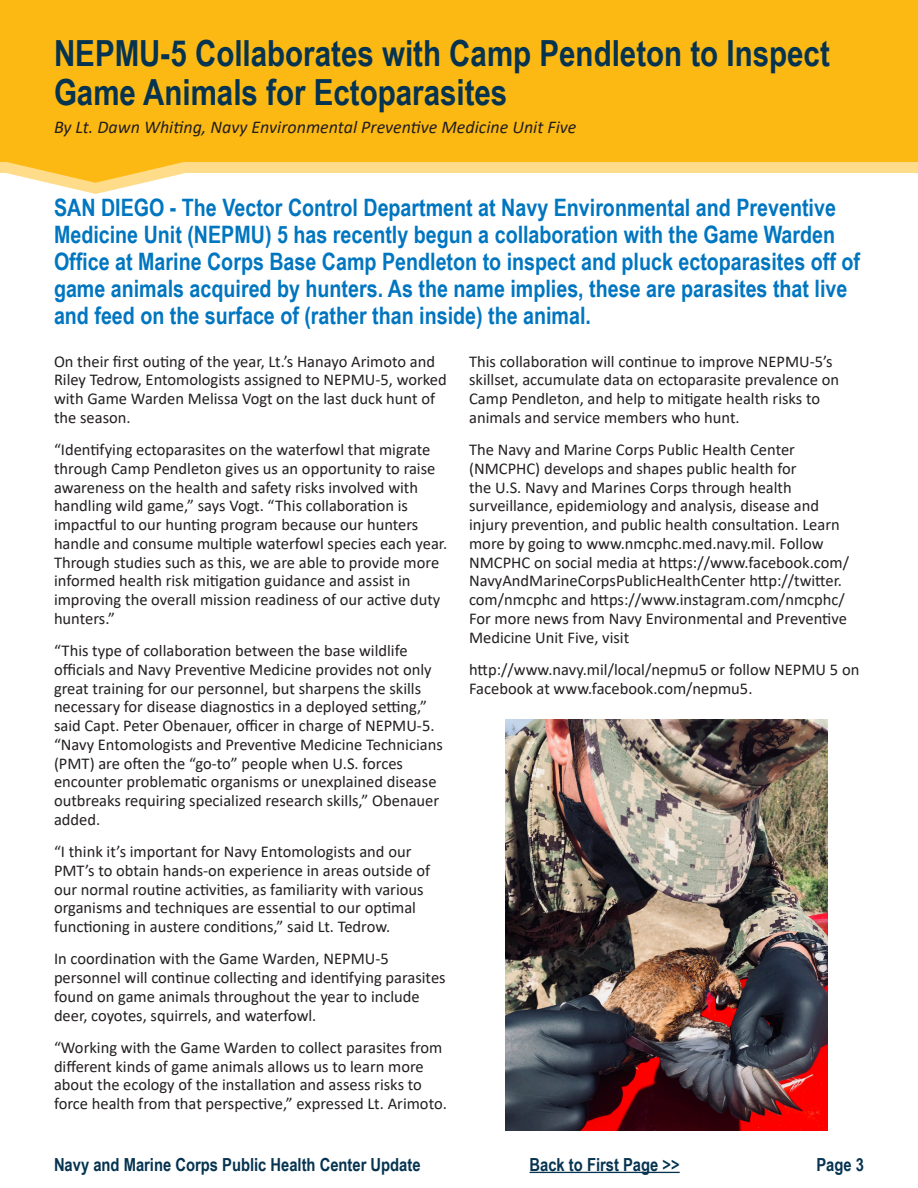
<style>
.page{position:relative;width:918px;height:1188px;background:#fff}
.page>*{position:absolute;margin:0;border:0;box-sizing:border-box;transform-origin:0 0}
.t1{font:700 36px/39px "Arial Narrow";color:#053350}
.t2{font:700 24px/27px "Arial Narrow";color:#0076c0}
.t3{font:700 18px "Arial Narrow";color:#053350}
.t4{font:italic 18px "Calibri";color:#231f20}
.t5{font:16.5px/18.8px "Calibri";color:#231f20}
</style>
<div class="page">
<div style="left:0;top:76px;width:918px;height:97px;background:#fedc89"></div>
<div style="left:0;top:0;width:918px;height:162px;background:#fdb913"></div>
<svg style="left:6px;top:162px;width:179px;height:32px"></svg>
<hr style="left:530px;top:1172px;width:150px;height:1px;background:#053350">
<img style="left:505px;top:720px;width:323px;height:411px">
<p class="t1" style="left:54px;top:32px;width:777px">NEPMU-5 Collaborates with Camp Pendleton to Inspect<br>Game Animals for Ectoparasites</p>
<p class="t4" style="left:54px;top:114px;width:524px">By Lt. Dawn Whiting, Navy Environmental Preventive Medicine Unit Five</p>
<p class="t2" style="left:54px;top:193px;width:808px">SAN DIEGO - The Vector Control Department at Navy Environmental and Preventive Medicine Unit (NEPMU) 5 has recently begun a collaboration with the Game Warden Office at Marine Corps Base Camp Pendleton to inspect and pluck ectoparasites off of game animals acquired by hunters. As the name implies, these are parasites that live and feed on the surface of (rather than inside) the animal.</p>
<p class="t5" style="left:54px;top:351px;width:394px">On their first outing of the year, Lt.’s Hanayo Arimoto and Riley Tedrow, Entomologists assigned to NEPMU-5, worked with Game Warden Melissa Vogt on the last duck hunt of the season.</p>
<p class="t5" style="left:54px;top:440px;width:395px">“Identifying ectoparasites on the waterfowl that migrate through Camp Pendleton gives us an opportunity to raise awareness on the health and safety risks involved with handling wild game,” says Vogt. “This collaboration is impactful to our hunting program because our hunters handle and consume multiple waterfowl species each year.<br>Through studies such as this, we are able to provide more informed health risk mitigation guidance and assist in improving the overall mission readiness of our active duty hunters.”</p>
<p class="t5" style="left:54px;top:641px;width:390px">“This type of collaboration between the base wildlife officials and Navy Preventive Medicine provides not only great training for our personnel, but sharpens the skills necessary for disease diagnostics in a deployed setting,” said Capt. Peter Obenauer, officer in charge of NEPMU-5. “Navy Entomologists and Preventive Medicine Technicians (PMT) are often the “go-to” people when U.S. forces encounter problematic organisms or unexplained disease outbreaks requiring specialized research skills,” Obenauer added.</p>
<p class="t5" style="left:54px;top:842px;width:378px">“I think it’s important for Navy Entomologists and our PMT’s to obtain hands-on experience in areas outside of our normal routine activities, as familiarity with various organisms and techniques are essential to our optimal functioning in austere conditions,” said Lt. Tedrow.</p>
<p class="t5" style="left:54px;top:949px;width:393px">In coordination with the Game Warden, NEPMU-5 personnel will continue collecting and identifying parasites found on game animals throughout the year to include deer, coyotes, squirrels, and waterfowl.</p>
<p class="t5" style="left:54px;top:1038px;width:394px">“Working with the Game Warden to collect parasites from different kinds of game animals allows us to learn more about the ecology of the installation and assess risks to force health from that perspective,” expressed Lt. Arimoto.</p>
<p class="t5" style="left:469px;top:351px;width:372px">This collaboration will continue to improve NEPMU-5’s skillset, accumulate data on ectoparasite prevalence on Camp Pendleton, and help to mitigate health risks to animals and service members who hunt.</p>
<p class="t5" style="left:469px;top:440px;width:381px">The Navy and Marine Corps Public Health Center (NMCPHC) develops and shapes public health for<br>the U.S. Navy and Marines Corps through health surveillance, epidemiology and analysis, disease and injury prevention, and public health consultation. Learn more by going to www.nmcphc.med.navy.mil. Follow NMCPHC on social media at https://www.facebook.com/ NavyAndMarineCorpsPublicHealthCenter http://twitter. com/nmcphc and https://www.instagram.com/nmcphc/ For more news from Navy Environmental and Preventive Medicine Unit Five, visit</p>
<p class="t5" style="left:469px;top:660px;width:392px">http://www.navy.mil/local/nepmu5 or follow NEPMU 5 on<br>Facebook at www.facebook.com/nepmu5.</p>
<p class="t3" style="left:54px;top:1151px;width:368px">Navy and Marine Corps Public Health Center Update</p>
<p class="t3" style="left:530px;top:1151px;width:152px">Back to First Page &gt;&gt;</p>
<p class="t3" style="left:816px;top:1151px;width:49px">Page 3</p>
</div>
